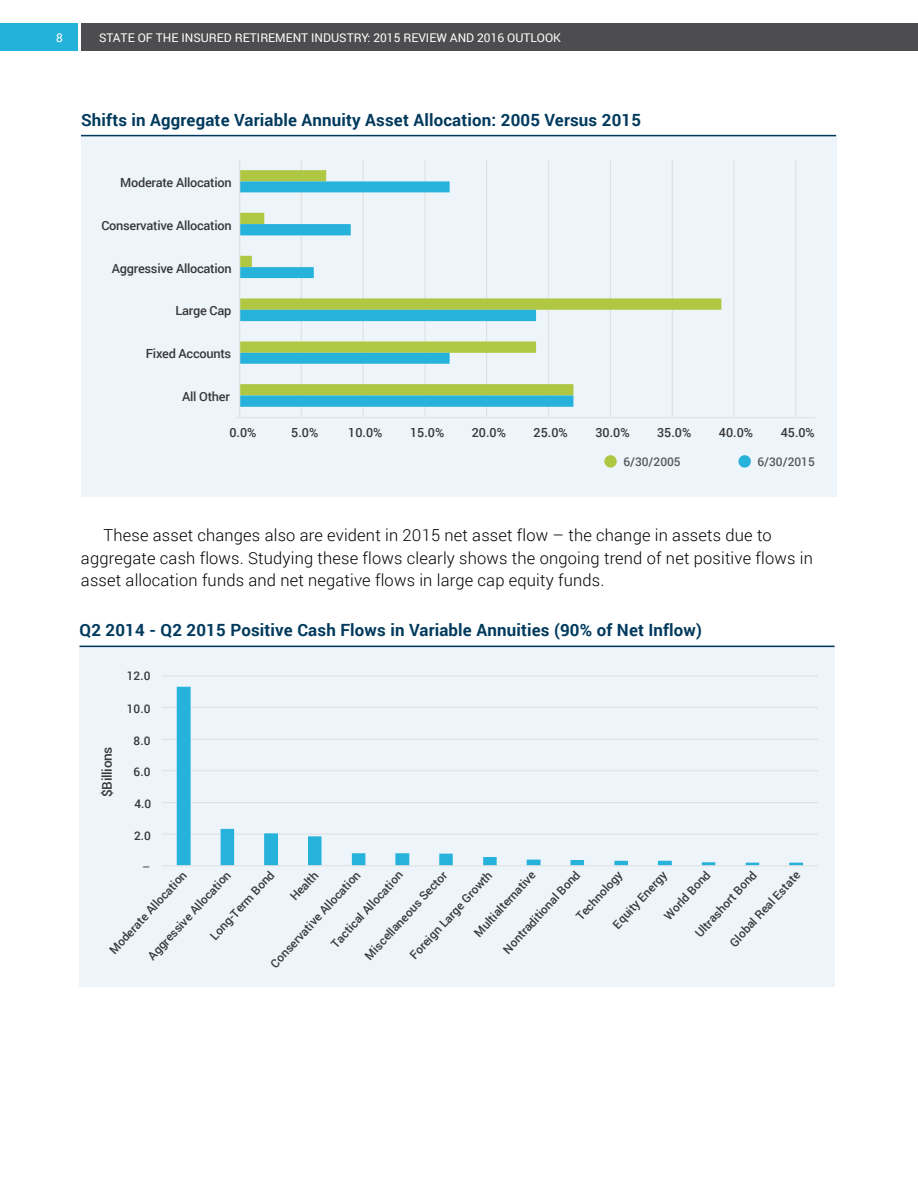
<style>
.page{position:relative;width:918px;height:1188px;background:#fff}
.page>*{position:absolute;margin:0;border:0;box-sizing:border-box;transform-origin:0 0}
.t1{font:700 16.8px "Roboto";letter-spacing:.01em;color:#003a5d}
.t2{font:300 16.5px/22.5px "Roboto";letter-spacing:.01em;color:#000}
.t3{font:14.1px "Lucida Grande";color:#595959}
.t4{font:500 13.35px "Roboto";letter-spacing:-.02em;color:#383839}
.t5{font:500 12.6px "Roboto";letter-spacing:-.02em;color:#383839}
.t6{font:12px "Roboto";color:#fff}
.t7{font:500 12px "Roboto";color:#58595b}
.t8{font:500 11.85px "Roboto";color:#383839}
</style>
<div class="page">
<div style="left:0;top:23px;width:78px;height:28px;background:#24b1da"></div>
<div style="left:81px;top:23px;width:837px;height:28px;background:#4d4d4f"></div>
<div style="left:81px;top:136px;width:755px;height:361px;background:#edf5fa"></div>
<hr style="left:236px;top:417px;width:580px;height:1px;background:#e0e0e0">
<div style="left:604px;top:455px;width:13px;height:13px;background:#b0c743;border-radius:50%"></div>
<div style="left:738px;top:455px;width:13px;height:13px;background:#26b2db;border-radius:50%"></div>
<hr style="left:301px;top:160px;width:1px;height:257px;background:#e0e0e0">
<hr style="left:363px;top:160px;width:1px;height:257px;background:#e0e0e0">
<hr style="left:425px;top:160px;width:1px;height:257px;background:#e0e0e0">
<hr style="left:486px;top:160px;width:1px;height:257px;background:#e0e0e0">
<hr style="left:548px;top:160px;width:1px;height:257px;background:#e0e0e0">
<hr style="left:610px;top:160px;width:1px;height:257px;background:#e0e0e0">
<hr style="left:672px;top:160px;width:1px;height:257px;background:#e0e0e0">
<hr style="left:733px;top:160px;width:1px;height:257px;background:#e0e0e0">
<hr style="left:795px;top:160px;width:1px;height:257px;background:#e0e0e0">
<svg style="left:240px;top:170px;width:481px;height:225px"></svg>
<svg style="left:240px;top:181px;width:333px;height:226px"></svg>
<hr style="left:239px;top:160px;width:1px;height:257px;background:#e0e0e0">
<hr style="left:81px;top:135px;width:755px;height:1px;background:#003a5d">
<div style="left:80px;top:646px;width:755px;height:340px;background:#edf5fa"></div>
<hr style="left:162px;top:834px;width:656px;height:1px;background:#e0e0e0">
<hr style="left:162px;top:802px;width:656px;height:1px;background:#e0e0e0">
<hr style="left:162px;top:770px;width:656px;height:1px;background:#e0e0e0">
<hr style="left:162px;top:739px;width:656px;height:1px;background:#e0e0e0">
<hr style="left:162px;top:707px;width:656px;height:1px;background:#e0e0e0">
<hr style="left:162px;top:675px;width:656px;height:1px;background:#e0e0e0">
<svg style="left:177px;top:687px;width:626px;height:178px"></svg>
<hr style="left:162px;top:865px;width:656px;height:1px;background:#e0e0e0">
<hr style="left:80px;top:646px;width:755px;height:1px;background:#003a5d">
<p class="t6" style="left:56px;top:29px;width:8px">8</p>
<p class="t6" style="left:99px;top:29px;width:463px">STATE OF THE INSURED RETIREMENT INDUSTRY: 2015 REVIEW AND 2016 OUTLOOK</p>
<h1 class="t1" style="left:81px;top:108px;width:562px">Shifts in Aggregate Variable Annuity Asset Allocation: 2005 Versus 2015</h1>
<p class="t5" style="left:120px;top:174px;width:113px">Moderate Allocation</p>
<p class="t5" style="left:101px;top:216px;width:132px">Conservative Allocation</p>
<p class="t5" style="left:112px;top:259px;width:121px">Aggressive Allocation</p>
<p class="t5" style="left:176px;top:302px;width:57px">Large Cap</p>
<p class="t5" style="left:146px;top:345px;width:87px">Fixed Accounts</p>
<p class="t5" style="left:182px;top:388px;width:49px">All Other</p>
<p class="t5" style="left:229px;top:424px;width:29px">0.0%</p>
<p class="t5" style="left:291px;top:424px;width:29px">5.0%</p>
<p class="t5" style="left:348px;top:424px;width:36px">10.0%</p>
<p class="t5" style="left:410px;top:424px;width:36px">15.0%</p>
<p class="t5" style="left:472px;top:424px;width:36px">20.0%</p>
<p class="t5" style="left:534px;top:424px;width:36px">25.0%</p>
<p class="t5" style="left:595px;top:424px;width:36px">30.0%</p>
<p class="t5" style="left:657px;top:424px;width:36px">35.0%</p>
<p class="t5" style="left:719px;top:424px;width:36px">40.0%</p>
<p class="t5" style="left:781px;top:424px;width:36px">45.0%</p>
<p class="t7" style="left:623px;top:453px;width:59px">6/30/2005</p>
<p class="t7" style="left:757px;top:453px;width:59px">6/30/2015</p>
<p class="t2" style="left:81px;top:523px;width:733px;text-indent:23px">These asset changes also are evident in 2015 net asset flow – the change in assets due to aggregate cash flows. Studying these flows clearly shows the ongoing trend of net positive flows in asset allocation funds and net negative flows in large cap equity funds.</p>
<h1 class="t1" style="left:80px;top:619px;width:624px">Q2 2014 - Q2 2015 Positive Cash Flows in Variable Annuities (90% of Net Inflow)</h1>
<p class="t8" style="left:127px;top:667px;width:25px">12.0</p>
<p class="t8" style="left:127px;top:701px;width:25px">10.0</p>
<p class="t4" style="left:98px;top:797px;width:52px;rotate:-90deg">$Billions</p>
<p class="t8" style="left:134px;top:732px;width:18px">8.0</p>
<p class="t8" style="left:134px;top:764px;width:18px">6.0</p>
<p class="t8" style="left:134px;top:796px;width:18px">4.0</p>
<p class="t8" style="left:134px;top:827px;width:18px">2.0</p>
<p class="t3" style="left:142px;top:858px;width:10px">-</p>
<p class="t8" style="left:206px;top:932px;width:90px;rotate:-47deg">Long-Term Bond</p>
<p class="t8" style="left:286px;top:893px;width:37px;rotate:-47deg">Health</p>
<p class="t8" style="left:406px;top:951px;width:116px;rotate:-47deg">Foreign Large Growth</p>
<p class="t8" style="left:691px;top:929px;width:86px;rotate:-47deg">Ultrashort Bond</p>
<p class="t8" style="left:660px;top:912px;width:63px;rotate:-47deg">World Bond</p>
<p class="t8" style="left:499px;top:946px;width:109px;rotate:-47deg">Nontraditional Bond</p>
<p class="t8" style="left:361px;top:952px;width:117px;rotate:-47deg">Miscellaneous Sector</p>
<p class="t8" style="left:609px;top:921px;width:75px;rotate:-47deg">Equity Energy</p>
<p class="t8" style="left:572px;top:913px;width:64px;rotate:-47deg">Technology</p>
<p class="t8" style="left:470px;top:929px;width:86px;rotate:-47deg">Multialternative</p>
<p class="t8" style="left:726px;top:939px;width:99px;rotate:-47deg">Global Real Estate</p>
<p class="t8" style="left:327px;top:940px;width:101px;rotate:-47deg">Tactical Allocation</p>
<p class="t8" style="left:266px;top:960px;width:128px;rotate:-47deg">Conservative Allocation</p>
<p class="t8" style="left:105px;top:946px;width:109px;rotate:-47deg">Moderate Allocation</p>
<p class="t8" style="left:144px;top:952px;width:118px;rotate:-47deg">Aggressive Allocation</p>
</div>
